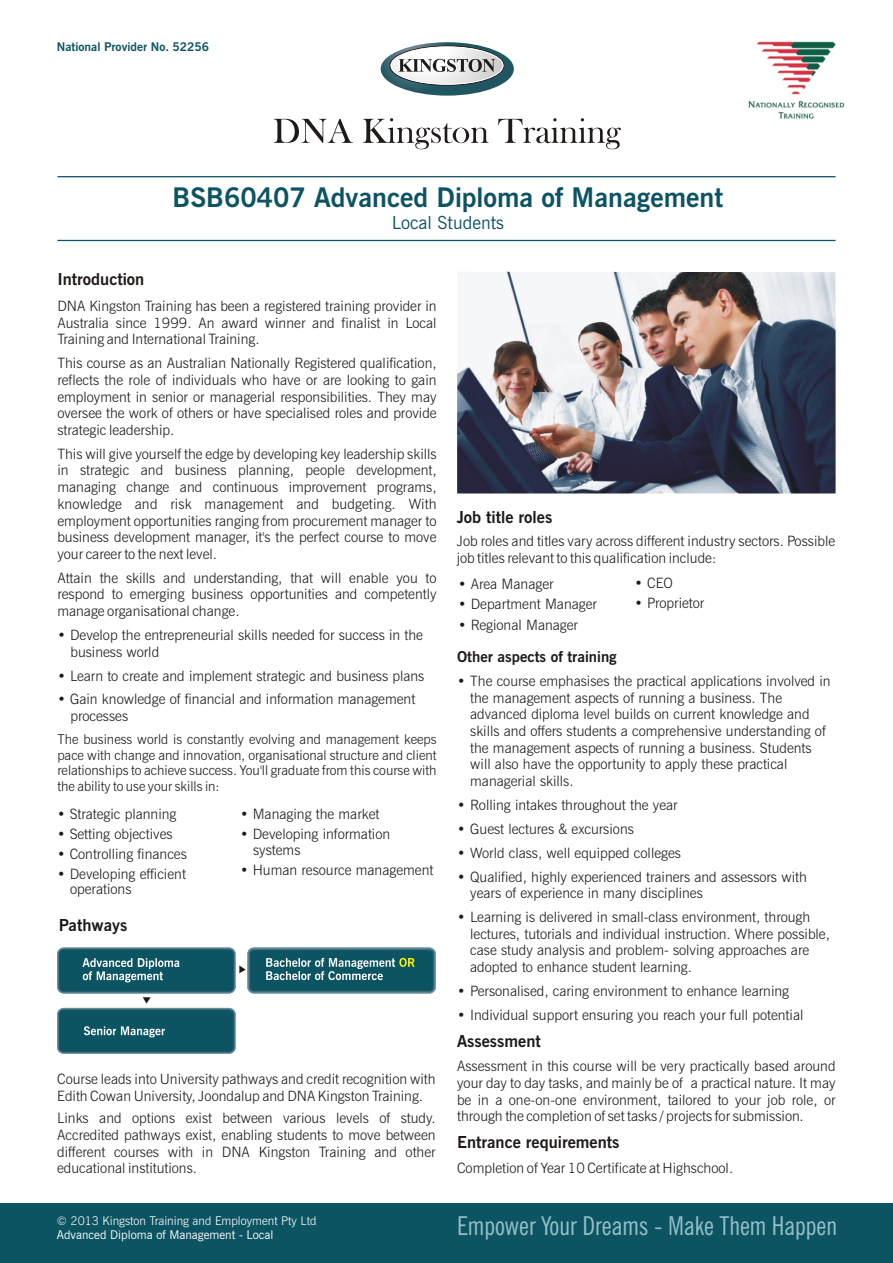
<style>
.page{position:relative;width:893px;height:1263px;background:#fff}
.page>*{position:absolute;margin:0;border:0;box-sizing:border-box;transform-origin:0 0}
.t1{font:700 27px "News Gothic BT";color:#0d5463}
.t2{font:condensed 25.95px "News Gothic BT";color:#94bfc7}
.t3{font:18px "News Gothic BT";color:#0d5463}
.t4{font:700 16.5px "News Gothic BT";color:#1f1a17}
.t5{font:700 15px "News Gothic BT";color:#1f1a17}
.t6{font:300 14.25px/16.6px "News Gothic BT";color:#1f1a17}
.t7{font:300 13.5px/15.8px "News Gothic BT";color:#1f1a17;text-align:justify}
.t8{font:300 12px "News Gothic BT";color:#fff}
.t9{font:12px "News Gothic BT";color:#fff}
.t10{font:700 12px "News Gothic BT";color:#0d5463}
</style>
<div class="page">
<div style="left:0;top:1203px;width:893px;height:60px;background:#0d5463"></div>
<svg style="left:57px;top:947px;width:179px;height:46px"></svg>
<svg style="left:58px;top:948px;width:177px;height:45px"></svg>
<svg style="left:59px;top:949px;width:175px;height:43px"></svg>
<svg style="left:59px;top:949px;width:174px;height:42px"></svg>
<div style="left:60px;top:950px;width:173px;height:41px;background:#0d5463;border-radius:4px"></div>
<svg style="left:57px;top:1008px;width:178px;height:46px"></svg>
<svg style="left:58px;top:1008px;width:177px;height:45px"></svg>
<svg style="left:58px;top:1009px;width:176px;height:44px"></svg>
<svg style="left:59px;top:1009px;width:175px;height:43px"></svg>
<svg style="left:59px;top:1010px;width:174px;height:42px"></svg>
<div style="left:60px;top:1010px;width:173px;height:41px;background:#0d5463;border-radius:4px"></div>
<svg style="left:247px;top:947px;width:189px;height:46px"></svg>
<div style="left:248px;top:948px;width:187px;height:45px;background:#608494;border-radius:6px"></div>
<div style="left:248px;top:948px;width:187px;height:44px;background:#668a99;border-radius:5px"></div>
<div style="left:249px;top:949px;width:185px;height:43px;background:#4a7582;border-radius:4px"></div>
<svg style="left:249px;top:949px;width:185px;height:42px"></svg>
<div style="left:250px;top:950px;width:183px;height:41px;background:#145766;border-radius:4px"></div>
<div style="left:251px;top:951px;width:181px;height:39px;background:#0d5463;border-radius:3px"></div>
<svg style="left:82px;top:958px;width:97px;height:24px"></svg>
<svg style="left:84px;top:1026px;width:81px;height:11px"></svg>
<svg style="left:266px;top:958px;width:149px;height:22px"></svg>
<svg style="left:239px;top:966px;width:7px;height:7px"></svg>
<svg style="left:143px;top:997px;width:7px;height:6px"></svg>
<hr style="left:57px;top:240px;width:779px;height:1px;background:#0d5463">
<hr style="left:57px;top:176px;width:779px;height:1px;background:#0d5463">
<img style="left:748px;top:41px;width:97px;height:78px">
<svg style="left:381px;top:42px;width:133px;height:54px;background:#325e69"></svg>
<svg style="left:390px;top:46px;width:114px;height:39px"></svg>
<div style="left:390px;top:46px;width:114px;height:39px;border:1px solid #1f1a17;border-radius:50%"></div>
<svg style="left:391px;top:47px;width:112px;height:37px"></svg>
<div style="left:391px;top:47px;width:112px;height:37px;border:1px solid #fff;border-radius:50%"></div>
<svg style="left:398px;top:59px;width:97px;height:13px"></svg>
<svg style="left:274px;top:118px;width:347px;height:31px"></svg>
<img style="left:457px;top:272px;width:379px;height:221px">
<p class="t10" style="left:57px;top:42px;width:154px">National Provider No. 52256</p>
<h1 class="t1" style="left:173px;top:187px;width:552px">BSB60407 Advanced Diploma of Management</h1>
<p class="t3" style="left:392px;top:215px;width:114px">Local Students</p>
<p class="t4" style="left:57px;top:272px;width:88px">Introduction</p>
<p class="t6" style="left:57px;top:299px;width:381px;text-align:justify">DNA Kingston Training has been a registered training provider in Australia since 1999. An award winner and finalist in Local Training and International Training.</p>
<p class="t6" style="left:57px;top:356px;width:381px;text-align:justify">This course as an Australian Nationally Registered qualification, reflects the role of individuals who have or are looking to gain employment in senior or managerial responsibilities. They may oversee the work of others or have specialised roles and provide strategic leadership.</p>
<p class="t6" style="left:57px;top:447px;width:381px;text-align:justify">This will give yourself the edge by developing key leadership skills in strategic and business planning, people development, managing change and continuous improvement programs, knowledge and risk management and budgeting. With employment opportunities ranging from procurement manager to business development manager, it's the perfect course to move your career to the next level.</p>
<p class="t6" style="left:57px;top:571px;width:381px;text-align:justify">Attain the skills and understanding, that will enable you to respond to emerging business opportunities and competently manage organisational change.</p>
<p class="t6" style="left:70px;top:628px;width:354px;text-indent:-13px">• Develop the entrepreneurial skills needed for success in the business world</p>
<p class="t6" style="left:57px;top:668px;width:368px">• Learn to create and implement strategic and business plans</p>
<p class="t6" style="left:70px;top:692px;width:346px;text-indent:-13px">• Gain knowledge of financial and information management processes</p>
<p class="t7" style="left:57px;top:732px;width:381px">The business world is constantly evolving and management keeps pace with change and innovation, organisational structure and client relationships to achieve success. You'll graduate from this course with the ability to use your skills in:</p>
<p class="t6" style="left:57px;top:806px;width:121px">• Strategic planning</p>
<p class="t6" style="left:57px;top:827px;width:117px">• Setting objectives</p>
<p class="t6" style="left:57px;top:847px;width:131px">• Controlling finances</p>
<p class="t6" style="left:70px;top:868px;width:117px;line-height:15.3px;text-indent:-13px">• Developing efficient operations</p>
<p class="t4" style="left:59px;top:919px;width:70px">Pathways</p>
<p class="t6" style="left:240px;top:806px;width:141px">• Managing the market</p>
<p class="t6" style="left:253px;top:827px;width:139px;line-height:15.6px;text-indent:-13px">• Developing information systems</p>
<p class="t6" style="left:240px;top:863px;width:195px">• Human resource management</p>
<p class="t6" style="left:57px;top:1072px;width:380px">Course leads into University pathways and credit recognition with<br>Edith Cowan University, Joondalup and DNA Kingston Training.</p>
<p class="t6" style="left:57px;top:1111px;width:380px;text-align:justify">Links and options exist between various levels of study.<br>Accredited pathways exist, enabling students to move between different courses with in DNA Kingston Training and other educational institutions.</p>
<p class="t8" style="left:57px;top:1216px;width:261px">© 2013 Kingston Training and Employment Pty Ltd</p>
<p class="t9" style="left:57px;top:1230px;width:218px">Advanced Diploma of Management - Local</p>
<p class="t4" style="left:457px;top:511px;width:97px">Job title roles</p>
<p class="t6" style="left:457px;top:534px;width:380px">Job roles and titles vary across different industry sectors. Possible job titles relevant to this qualification include:</p>
<p class="t6" style="left:458px;top:577px;width:97px">• Area Manager</p>
<p class="t6" style="left:458px;top:597px;width:140px">• Department Manager</p>
<p class="t6" style="left:458px;top:618px;width:122px">• Regional Manager</p>
<p class="t6" style="left:635px;top:576px;width:40px">• CEO</p>
<p class="t6" style="left:635px;top:596px;width:71px">• Proprietor</p>
<p class="t5" style="left:457px;top:650px;width:161px">Other aspects of training</p>
<p class="t6" style="left:470px;top:674px;width:362px;text-indent:-13px">• The course emphasises the practical applications involved in the management aspects of running a business. The advanced diploma level builds on current knowledge and skills and offers students a comprehensive understanding of the management aspects of running a business. Students will also have the opportunity to apply these practical managerial skills.</p>
<p class="t6" style="left:457px;top:798px;width:222px">• Rolling intakes throughout the year</p>
<p class="t6" style="left:457px;top:822px;width:178px">• Guest lectures &amp; excursions</p>
<p class="t6" style="left:457px;top:846px;width:225px">• World class, well equipped colleges</p>
<p class="t6" style="left:470px;top:869px;width:338px;text-indent:-13px">• Qualified, highly experienced trainers and assessors with years of experience in many disciplines</p>
<p class="t6" style="left:470px;top:910px;width:361px;text-indent:-13px">• Learning is delivered in small-class environment, through lectures, tutorials and individual instruction. Where possible, case study analysis and problem- solving approaches are adopted to enhance student learning.</p>
<p class="t6" style="left:457px;top:984px;width:333px">• Personalised, caring environment to enhance learning</p>
<p class="t6" style="left:457px;top:1008px;width:348px">• Individual support ensuring you reach your full potential</p>
<p class="t4" style="left:457px;top:1034px;width:85px">Assessment</p>
<p class="t6" style="left:457px;top:1059px;width:380px;text-align:justify">Assessment in this course will be very practically based around your day to day tasks, and mainly be of a practical nature. It may be in a one-on-one environment, tailored to your job role, or through the completion of set tasks / projects for submission.</p>
<p class="t4" style="left:457px;top:1136px;width:164px">Entrance requirements</p>
<p class="t6" style="left:457px;top:1161px;width:278px">Completion of Year 10 Certificate at Highschool.</p>
<h2 class="t2" style="left:457px;top:1215px;width:381px">Empower Your Dreams - Make Them Happen</h2>
</div>
